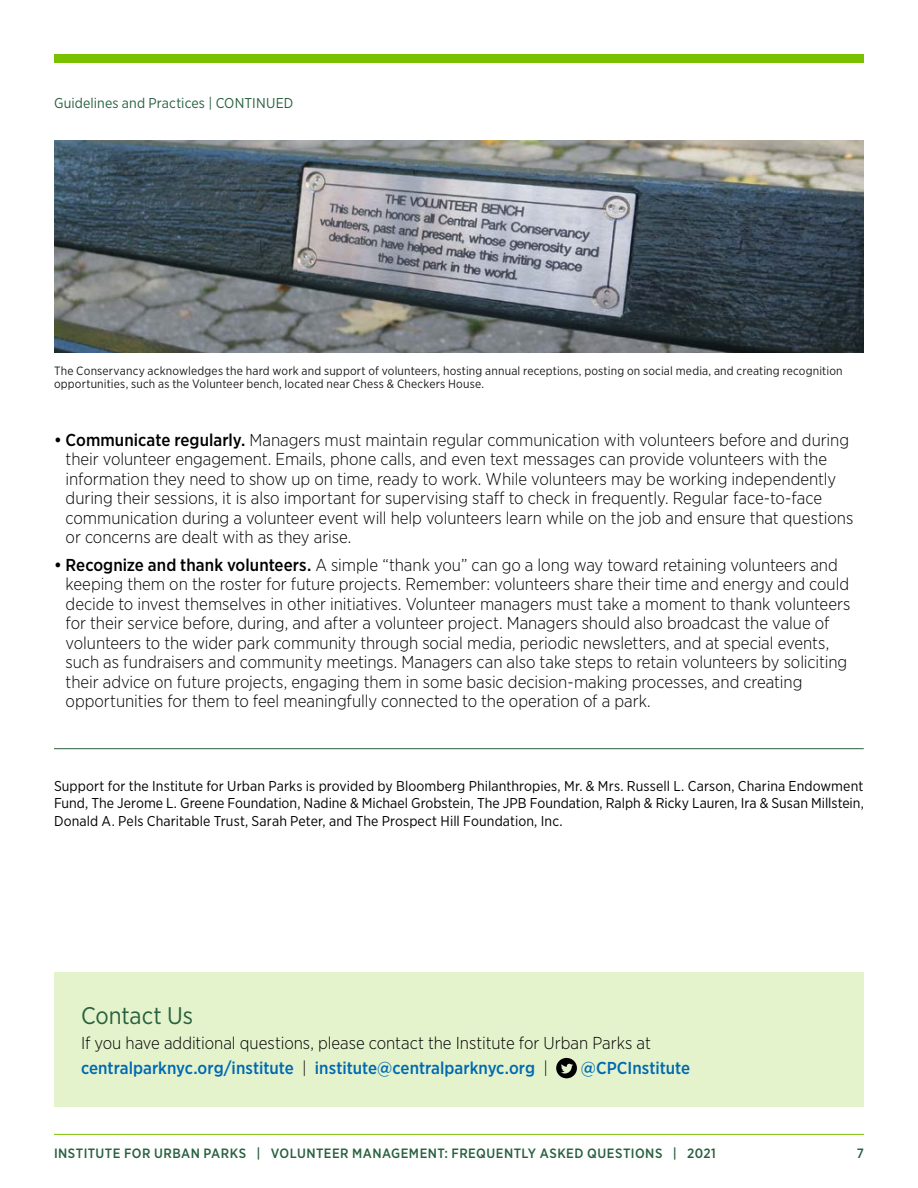
<style>
.page{position:relative;width:918px;height:1188px;background:#fff}
.page>*{position:absolute;margin:0;border:0;box-sizing:border-box;transform-origin:0 0}
.t1{font:24px "Gotham Narrow";letter-spacing:-.005em;color:#286140}
.P1{font:300 17.25px/19.5px "Gotham Narrow";letter-spacing:-.005em;color:#000}
.P1-2{font:500 17.25px "Gotham Narrow";color:#0069b1}
.P2{font:14.25px/17.2px "Gotham Narrow";letter-spacing:.01em;color:#000;text-align:justify}
.P2-2{font:14.25px "Gotham Narrow";letter-spacing:.01em;color:#286140}
.t2{font:500 13.5px "Gotham Narrow";letter-spacing:.035em;color:#286140}
.t3{font:12px/13.5px "Gotham Narrow";letter-spacing:.015em;color:#000}
.s1{font-weight:500}
.s2{font-weight:300;color:#000}
</style>
<div class="page">
<div style="left:54px;top:54px;width:810px;height:9px;background:#79c000"></div>
<hr style="left:54px;top:1134px;width:810px;height:1px;background:#79c000">
<hr style="left:54px;top:748px;width:810px;height:1px;background:#286140">
<img style="left:54px;top:141px;width:810px;height:211px">
<div style="left:54px;top:972px;width:810px;height:135px;background:#e4f3cc"></div>
<svg style="left:556px;top:1058px;width:21px;height:20px"></svg>
<p class="P2-2" style="left:54px;top:94px;width:241px">Guidelines and Practices | CONTINUED</p>
<p class="t3" style="left:54px;top:363px;width:790px">The Conservancy acknowledges the hard work and support of volunteers, hosting annual receptions, posting on social media, and creating recognition opportunities, such as the Volunteer bench, located near Chess &amp; Checkers House.</p>
<p class="P1" style="left:66px;top:430px;width:789px;text-indent:-12px"><span class="s1">• Communicate regularly.</span> Managers must maintain regular communication with volunteers before and during their volunteer engagement. Emails, phone calls, and even text messages can provide volunteers with the information they need to show up on time, ready to work. While volunteers may be working independently during their sessions, it is also important for supervising staff to check in frequently. Regular face-to-face communication during a volunteer event will help volunteers learn while on the job and ensure that questions or concerns are dealt with as they arise.</p>
<p class="P1" style="left:66px;top:555px;width:786px;text-indent:-12px"><span class="s1">• Recognize and thank volunteers.</span> A simple “thank you” can go a long way toward retaining volunteers and keeping them on the roster for future projects. Remember: volunteers share their time and energy and could decide to invest themselves in other initiatives. Volunteer managers must take a moment to thank volunteers for their service before, during, and after a volunteer project. Managers should also broadcast the value of volunteers to the wider park community through social media, periodic newsletters, and at special events, such as fundraisers and community meetings. Managers can also take steps to retain volunteers by soliciting their advice on future projects, engaging them in some basic decision-making processes, and creating opportunities for them to feel meaningfully connected to the operation of a park.</p>
<p class="P2" style="left:54px;top:777px;width:811px">Support for the Institute for Urban Parks is provided by Bloomberg Philanthropies, Mr. &amp; Mrs. Russell L. Carson, Charina Endowment Fund, The Jerome L. Greene Foundation, Nadine &amp; Michael Grobstein, The JPB Foundation, Ralph &amp; Ricky Lauren, Ira &amp; Susan Millstein, Donald A. Pels Charitable Trust, Sarah Peter, and The Prospect Hill Foundation, Inc.</p>
<h3 class="t1" style="left:81px;top:1001px;width:114px">Contact Us</h3>
<h3 class="P1" style="left:81px;top:1033px;width:571px">If you have additional questions, please contact the Institute for Urban Parks at</h3>
<p class="P1-2" style="left:81px;top:1057px;width:468px">centralparknyc.org/institute <span class="s2">|</span> institute@centralparknyc.org <span class="s2">|</span></p>
<p class="P1-2" style="left:581px;top:1057px;width:111px">@CPCInstitute</p>
<p class="t2" style="left:54px;top:1145px;width:663px">INSTITUTE FOR URBAN PARKS | VOLUNTEER MANAGEMENT: FREQUENTLY ASKED QUESTIONS | 2021</p>
<p class="t2" style="left:857px;top:1145px;width:9px">7</p>
</div>
